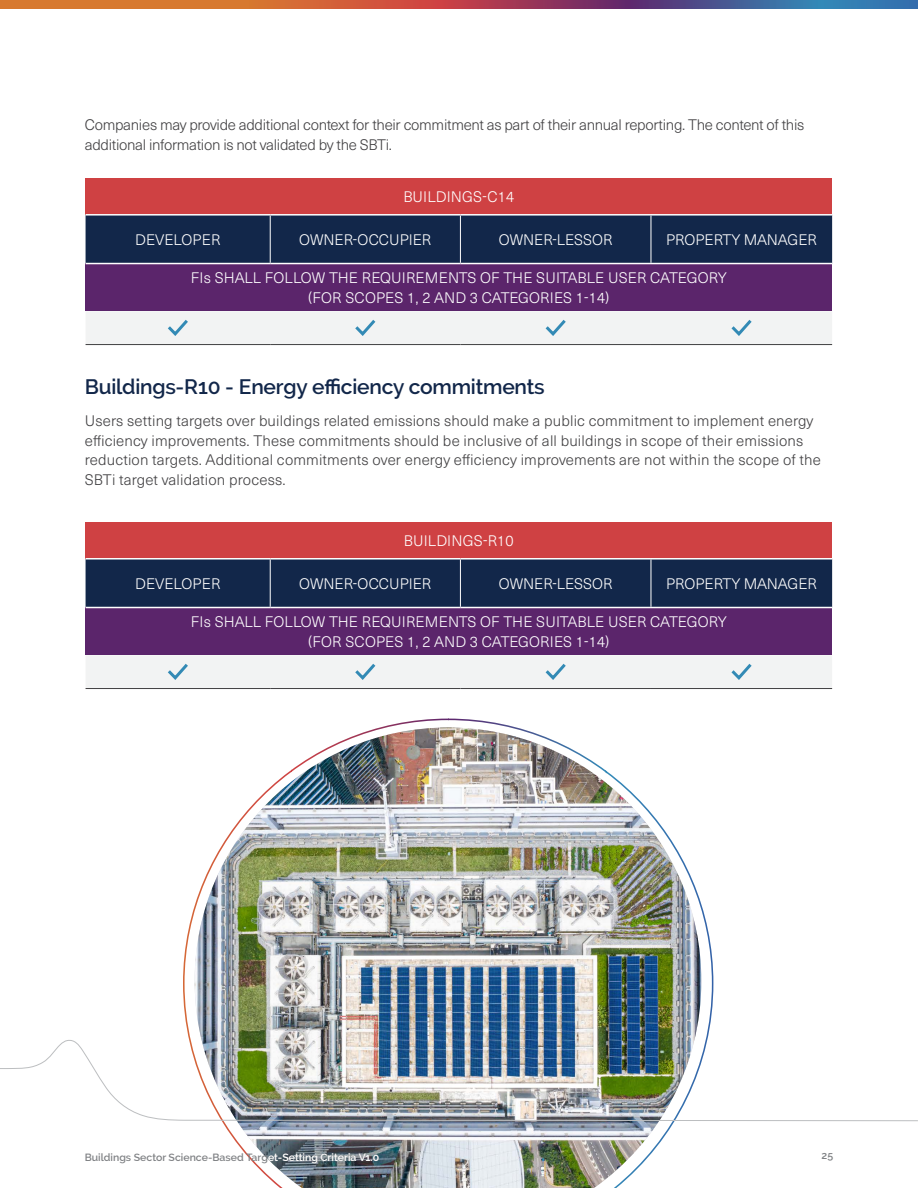
<style>
.page{position:relative;width:918px;height:1188px;background:#fff}
.page>*{position:absolute;margin:0;border:0;box-sizing:border-box;transform-origin:0 0}
.t1{font:600 21px "Raleway";letter-spacing:-.01em;color:#12274a}
.Bullet{font:300 15px/19.5px "Neue Haas Unica";letter-spacing:.01em;color:#414042}
.Body{font:300 15px "Neue Haas Unica";color:#fff}
.Bullet-2{font:300 15px/19.5px "Neue Haas Unica";letter-spacing:-.02em;color:#414042}
.t2{font:600 10.5px "Raleway";color:#808285}
.s1{color:#fff}
</style>
<div class="page">
<img style="left:183px;top:719px;width:530px;height:469px">
<svg style="left:1px;top:0;width:917px;height:9px;background:#995e5c"></svg>
<img style="left:0;top:1039px;width:918px;height:83px">
<div style="left:86px;top:178px;width:746px;height:37px;background:#cf4143"></div>
<div style="left:86px;top:216px;width:746px;height:47px;background:#12274a"></div>
<div style="left:86px;top:264px;width:746px;height:47px;background:#5b256b"></div>
<hr style="left:460px;top:216px;width:1px;height:47px;background:#fff">
<hr style="left:651px;top:216px;width:1px;height:47px;background:#fff">
<hr style="left:270px;top:216px;width:1px;height:47px;background:#fff">
<hr style="left:86px;top:214px;width:184px;height:2px;background:#fff">
<hr style="left:270px;top:214px;width:190px;height:2px;background:#fff">
<hr style="left:460px;top:214px;width:191px;height:2px;background:#fff">
<hr style="left:651px;top:214px;width:181px;height:2px;background:#fff">
<div style="left:86px;top:312px;width:746px;height:33px;background:#f2f3f3"></div>
<div style="left:86px;top:522px;width:746px;height:37px;background:#cf4143"></div>
<div style="left:86px;top:560px;width:746px;height:47px;background:#12274a"></div>
<div style="left:86px;top:608px;width:746px;height:47px;background:#5b256b"></div>
<hr style="left:460px;top:560px;width:1px;height:47px;background:#fff">
<hr style="left:651px;top:560px;width:1px;height:47px;background:#fff">
<hr style="left:270px;top:560px;width:1px;height:47px;background:#fff">
<hr style="left:86px;top:558px;width:184px;height:2px;background:#fff">
<hr style="left:270px;top:558px;width:190px;height:2px;background:#fff">
<hr style="left:460px;top:558px;width:191px;height:2px;background:#fff">
<hr style="left:651px;top:558px;width:181px;height:2px;background:#fff">
<div style="left:86px;top:656px;width:746px;height:33px;background:#f2f3f3"></div>
<p class="Bullet-2" style="left:85px;top:114px;width:721px">Companies may provide additional context for their commitment as part of their annual reporting. The content of this additional information is not validated by the SBTi.</p>
<p class="Body" style="left:403px;top:186px;width:112px">BUILDINGS-C14</p>
<p class="Body" style="left:135px;top:229px;width:87px">DEVELOPER</p>
<p class="Body" style="left:299px;top:229px;width:134px">OWNER-OCCUPIER</p>
<p class="Body" style="left:499px;top:229px;width:115px">OWNER-LESSOR</p>
<p class="Body" style="left:666px;top:229px;width:152px">PROPERTY MANAGER</p>
<p class="Body" style="left:191px;top:267px;width:537px">FIs SHALL FOLLOW THE REQUIREMENTS OF THE SUITABLE USER CATEGORY</p>
<p class="Body" style="left:308px;top:287px;width:303px">(FOR SCOPES 1, 2 AND 3 CATEGORIES 1-14)</p>
<h3 class="t1" style="left:85px;top:375px;width:462px">Buildings-R10 - Energy efficiency commitments</h3>
<p class="Bullet" style="left:85px;top:410px;width:738px">Users setting targets over buildings related emissions should make a public commitment to implement energy efficiency improvements. These commitments should be inclusive of all buildings in scope of their emissions reduction targets. Additional commitments over energy efficiency improvements are not within the scope of the SBTi target validation process.</p>
<p class="Body" style="left:404px;top:530px;width:111px">BUILDINGS-R10</p>
<p class="Body" style="left:135px;top:573px;width:87px">DEVELOPER</p>
<p class="Body" style="left:299px;top:573px;width:134px">OWNER-OCCUPIER</p>
<p class="Body" style="left:499px;top:573px;width:115px">OWNER-LESSOR</p>
<p class="Body" style="left:666px;top:573px;width:152px">PROPERTY MANAGER</p>
<p class="Body" style="left:191px;top:611px;width:537px">FIs SHALL FOLLOW THE REQUIREMENTS OF THE SUITABLE USER CATEGORY</p>
<p class="Body" style="left:308px;top:631px;width:303px">(FOR SCOPES 1, 2 AND 3 CATEGORIES 1-14)</p>
<p class="t2" style="left:85px;top:1151px;width:296px">Buildings Sector Science-Based Targ<span class="s1">et-Setting Criteria V1.0</span></p>
<p class="t2" style="left:822px;top:1150px;width:13px">25</p>
</div>
